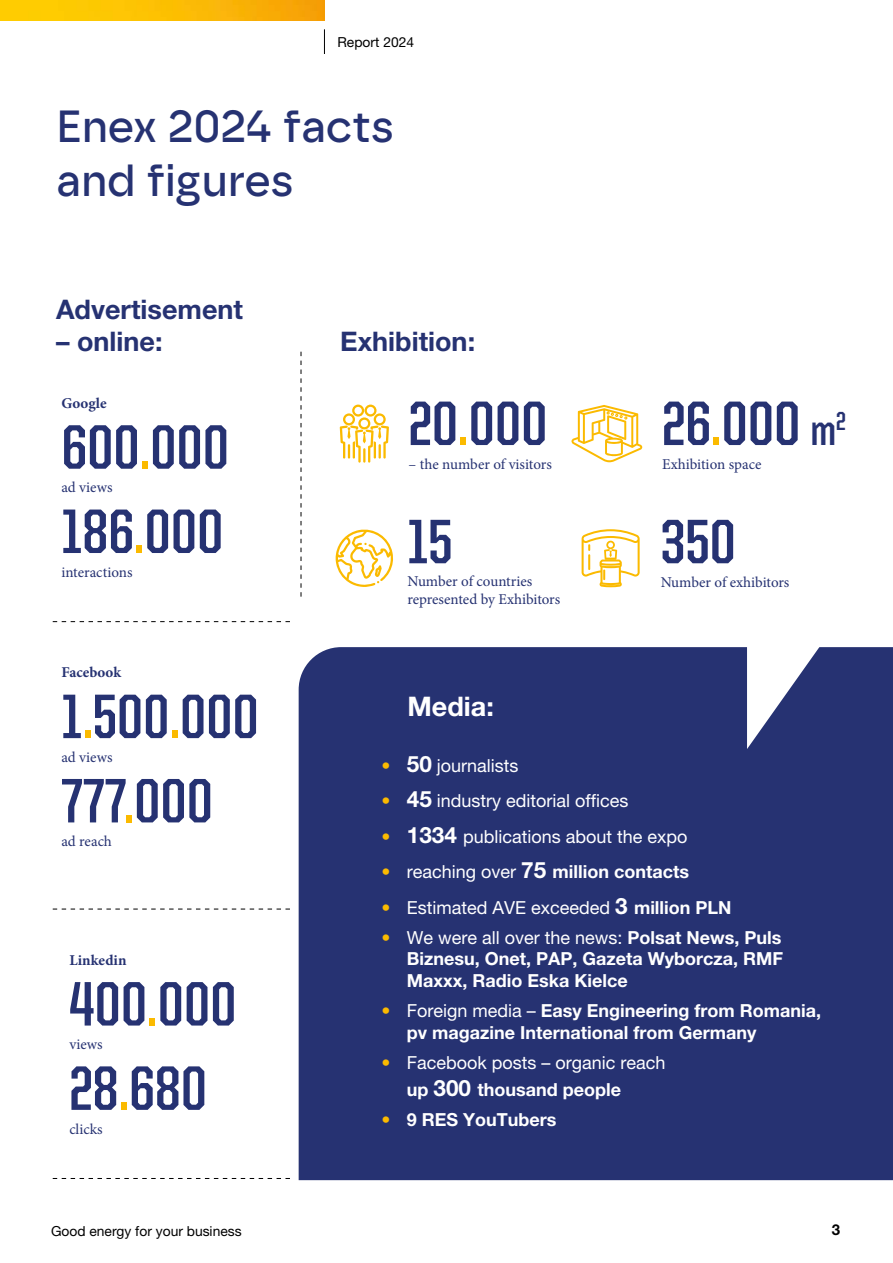
<style>
.page{position:relative;width:893px;height:1263px;background:#fff}
.page>*{position:absolute;margin:0;border:0;box-sizing:border-box;transform-origin:0 0}
.t1{font:700 63px/84.3px "United Sans Cond";color:#263272}
.t2{font:500 45px/54px "Safiro";color:#263272}
.t3{font:700 27px "Helvetica Neue LT Pro";color:#263272}
.t4{font:700 27px "Helvetica Neue LT Pro";color:#fff}
.t5{font:700 18px/21.6px "Helvetica Neue LT Pro";color:#fff;text-align:justify}
.t6{font:18px/27px "Helvetica Neue LT Pro";color:#fff}
.t7{font:15px/18px "Minion Pro";color:#263272}
.t8{font:700 15px "Minion Pro";letter-spacing:.005em;color:#263272}
.t9{font:700 15px "Helvetica Neue LT Pro";color:#000}
.t10{font:13.8px "Helvetica Neue LT Pro";color:#000}
.s1{color:#fbba00}
.s2{font-size:45px}
.s3{font-weight:700;color:#fbba00}
.s4{font-weight:700;font-size:22.5px}
.s5{font-weight:400}
.s6{font-size:22.5px}
.s7{font-weight:700}
</style>
<div class="page">
<svg style="left:340px;top:405px;width:49px;height:58px"></svg>
<svg style="left:336px;top:529px;width:57px;height:58px"></svg>
<svg style="left:571px;top:405px;width:71px;height:57px"></svg>
<svg style="left:582px;top:529px;width:58px;height:58px"></svg>
<svg style="left:324px;top:29px;width:1px;height:25px"></svg>
<img style="left:0;top:0;width:324px;height:21px">
<div style="left:299px;top:647px;width:594px;height:533px;background:#263272"></div>
<svg style="left:301px;top:352px;width:1px;height:245px"></svg>
<svg style="left:53px;top:621px;width:237px;height:1px"></svg>
<svg style="left:53px;top:909px;width:237px;height:1px"></svg>
<svg style="left:53px;top:1178px;width:237px;height:1px"></svg>
<svg style="left:747px;top:647px;width:75px;height:102px"></svg>
<p class="t10" style="left:337px;top:33px;width:78px">Report 2024</p>
<h2 class="t2" style="left:56px;top:99px;width:340px">Enex 2024 facts and figures</h2>
<h3 class="t3" style="left:56px;top:293px;width:188px">Advertisement</h3>
<h3 class="t3" style="left:56px;top:325px;width:108px">– online:</h3>
<p class="t8" style="left:61px;top:393px;width:47px">Google</p>
<h1 class="t1" style="left:61px;top:405px;width:169px">600<span class="s1">.</span>000<br>186<span class="s1">.</span>000</h1>
<p class="t7" style="left:61px;top:479px;width:53px">ad views</p>
<p class="t7" style="left:61px;top:563px;width:73px">interactions</p>
<p class="t8" style="left:61px;top:662px;width:61px">Facebook</p>
<h1 class="t1" style="left:61px;top:674px;width:199px">1<span class="s1">.</span>500<span class="s1">.</span>000<br>777<span class="s1">.</span>000</h1>
<p class="t7" style="left:61px;top:748px;width:53px">ad views</p>
<p class="t7" style="left:61px;top:832px;width:52px">ad reach</p>
<p class="t8" style="left:69px;top:949px;width:59px">Linkedin</p>
<h1 class="t1" style="left:69px;top:962px;width:169px">400<span class="s1">.</span>000<br>28<span class="s1">.</span>680</h1>
<p class="t7" style="left:69px;top:1035px;width:35px">views</p>
<p class="t7" style="left:69px;top:1120px;width:35px">clicks</p>
<h3 class="t3" style="left:340px;top:325px;width:136px">Exhibition:</h3>
<h1 class="t1" style="left:409px;top:381px;width:140px">20<span class="s1">.</span>000</h1>
<h1 class="t1" style="left:662px;top:381px;width:185px">26<span class="s1">.</span>000 <span class="s2">m</span><sup>2</sup></h1>
<p class="t7" style="left:409px;top:455px;width:145px">– the number of visitors</p>
<p class="t7" style="left:662px;top:455px;width:101px">Exhibition space</p>
<h1 class="t1" style="left:407px;top:499px;width:46px">15</h1>
<h1 class="t1" style="left:661px;top:499px;width:77px">350</h1>
<p class="t7" style="left:407px;top:572px;width:154px">Number of countries represented by Exhibitors</p>
<p class="t7" style="left:661px;top:573px;width:130px">Number of exhibitors</p>
<h3 class="t4" style="left:407px;top:690px;width:88px">Media:</h3>
<p class="t6" style="left:381px;top:751px;width:139px"><span class="s3">•</span> <span class="s4">50</span> journalists</p>
<p class="t6" style="left:381px;top:787px;width:249px"><span class="s3">•</span> <span class="s4">45</span> industry editorial offices</p>
<p class="t6" style="left:381px;top:823px;width:308px"><span class="s3">•</span> <span class="s4">1334</span> publications about the expo</p>
<p class="t5" style="left:381px;top:861px;width:309px"><span class="s1">•</span> <span class="s5">reaching over</span> <span class="s6">75</span> million contacts</p>
<p class="t6" style="left:381px;top:894px;width:352px"><span class="s3">•</span> Estimated AVE exceeded <span class="s4">3</span> <span class="s7">million PLN</span></p>
<p class="t5" style="left:407px;top:926px;width:378px;text-indent:-26px"><span class="s1">•</span> <span class="s5">We were all over the news:</span> Polsat News, Puls Biznesu, Onet, PAP, Gazeta Wyborcza, RMF Maxxx, Radio Eska Kielce</p>
<p class="t5" style="left:407px;top:999px;width:416px;text-indent:-26px"><span class="s1">•</span> <span class="s5">Foreign media –</span> Easy Engineering from Romania, pv magazine International from Germany</p>
<p class="t6" style="left:407px;top:1049px;width:260px;text-indent:-26px"><span class="s3">•</span> Facebook posts – organic reach <span class="s7">up</span> <span class="s4">300</span> <span class="s7">thousand people</span></p>
<p class="t5" style="left:381px;top:1108px;width:177px"><span class="s1">•</span> 9 RES YouTubers</p>
<p class="t10" style="left:51px;top:1222px;width:192px">Good energy for your business</p>
<p class="t9" style="left:832px;top:1220px;width:10px">3</p>
</div>
